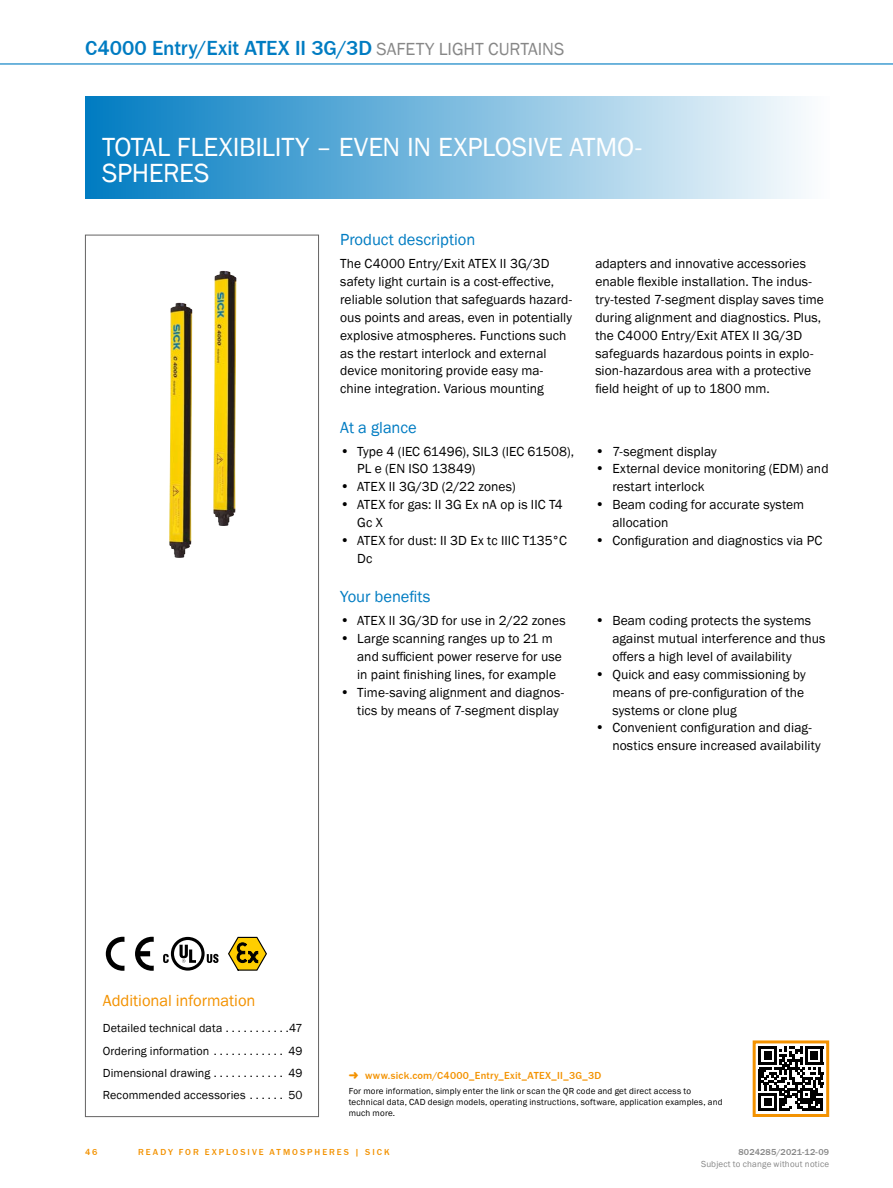
<style>
.page{position:relative;width:893px;height:1188px;background:#fff}
.page>*{position:absolute;margin:0;border:0;box-sizing:border-box;transform-origin:0 0}
.t1{font:27px/25.5px "SICK Franklin";letter-spacing:-.01em;color:#fff}
.t2{font:500 21px "SICK Franklin";letter-spacing:.005em;color:#007cc2}
.t3{font:18px "SICK Franklin";letter-spacing:.005em;color:#878787}
.t4{font:16.5px "SICK Franklin";color:#007cc2}
.t5{font:16.5px "SICK Franklin";letter-spacing:-.005em;color:#f39200}
.t6{font:13.5px/17.9px "SICK Franklin";letter-spacing:.005em;color:#000}
.t7{font:12px "SICK Franklin";letter-spacing:.01em;color:#000}
.t8{font:500 10.5px "SICK Franklin";letter-spacing:.025em;color:#f39200}
.t9{font:9px/10.8px "SICK Franklin";letter-spacing:.02em;color:#000}
.t10{font:500 9px "SICK Franklin";letter-spacing:.225em;color:#f39200}
.t11{font:9px "SICK Franklin";letter-spacing:.02em;color:#878787}
.t12{font:500 9px "SICK Franklin";letter-spacing:.02em;color:#878787}
.s1{font-weight:500;font-size:21px;color:#007cc2}
.s2{font-size:14.25px}
</style>
<div class="page">
<hr style="left:0;top:63px;width:893px;height:2px;background:#007cc2">
<div style="left:85px;top:97px;width:744px;height:102px;background:linear-gradient(to right,#007bc1,#fcfdfe)"></div>
<img style="left:169px;top:303px;width:23px;height:255px">
<img style="left:213px;top:271px;width:23px;height:255px">
<svg style="left:106px;top:937px;width:18px;height:34px"></svg>
<svg style="left:135px;top:937px;width:19px;height:34px"></svg>
<svg style="left:207px;top:954px;width:11px;height:9px"></svg>
<svg style="left:171px;top:937px;width:34px;height:34px"></svg>
<div style="left:174px;top:940px;width:27px;height:27px;background:#fff;border-radius:50%"></div>
<svg style="left:163px;top:954px;width:6px;height:9px"></svg>
<svg style="left:180px;top:945px;width:16px;height:18px"></svg>
<svg style="left:228px;top:937px;width:39px;height:34px"></svg>
<div style="left:85px;top:235px;width:234px;height:882px;border:1px solid #646363"></div>
<svg style="left:758px;top:1046px;width:65px;height:65px"></svg>
<hr style="left:805px;top:1046px;width:18px;height:3px;background:#000">
<div style="left:753px;top:1040px;width:76px;height:77px;border:3px solid #f39200"></div>
<h2 class="t2" style="left:85px;top:35px;width:172px">C4000 ENTRY/EXIT ATEX</h2>
<h3 class="t3" style="left:295px;top:38px;width:204px"><span class="s1">II 3G/3D</span> Safety lig ht curtain</h3>
<h3 class="t3" style="left:554px;top:38px;width:12px">s</h3>
<h1 class="t1" style="left:102px;top:135px;width:541px">TOTAL FLEXIBILITY – EVEN IN EXPLOSIVE ATMO-<br>SPHERES</h1>
<p class="t4" style="left:340px;top:229px;width:137px">Product description</p>
<p class="t6" style="left:340px;top:255px;width:233px">The C4000 Entry/Exit ATEX II 3G/3D safety light curtain is a cost-effective, reliable solution that safeguards hazard&shy;ous points and areas, even in potentially explosive atmospheres. Functions such as the restart interlock and external device monitoring provide easy ma&shy;chine integration. Various mounting</p>
<p class="t6" style="left:595px;top:255px;width:230px">adapters and innovative accessories enable flexible installation. The indus&shy;try-tested 7-segment display saves time during alignment and diagnostics. Plus, the C4000 Entry/Exit ATEX II 3G/3D safeguards hazardous points in explo&shy;sion-hazardous area with a protective field height of up to 1800 mm.</p>
<p class="t4" style="left:340px;top:417px;width:78px">At a glance</p>
<p class="t6" style="left:357px;top:442px;width:218px;text-indent:-17px"><span class="s2">•</span> Type 4 (IEC 61496), SIL3 (IEC 61508),<br>PL e (EN ISO 13849)</p>
<p class="t6" style="left:340px;top:478px;width:177px"><span class="s2">•</span> ATEX II 3G/3D (2/22 zones)</p>
<p class="t6" style="left:357px;top:496px;width:207px;text-indent:-17px"><span class="s2">•</span> ATEX for gas: II 3G Ex nA op is IIC T4<br>Gc X</p>
<p class="t6" style="left:357px;top:532px;width:211px;text-indent:-17px"><span class="s2">•</span> ATEX for dust: II 3D Ex tc IIIC T135°C<br>Dc</p>
<p class="t6" style="left:595px;top:442px;width:123px"><span class="s2">•</span> 7-segment display</p>
<p class="t6" style="left:612px;top:460px;width:218px;text-indent:-17px"><span class="s2">•</span> External device monitoring (EDM) and restart interlock</p>
<p class="t6" style="left:612px;top:496px;width:193px;text-indent:-17px"><span class="s2">•</span> Beam coding for accurate system allocation</p>
<p class="t6" style="left:595px;top:532px;width:228px"><span class="s2">•</span> Configuration and diagnostics via PC</p>
<p class="t4" style="left:340px;top:586px;width:92px">Your benefits</p>
<p class="t6" style="left:340px;top:612px;width:227px"><span class="s2">•</span> ATEX II 3G/3D for use in 2/22 zones</p>
<p class="t6" style="left:357px;top:630px;width:206px;text-indent:-17px"><span class="s2">•</span> Large scanning ranges up to 21 m and sufficient power reserve for use in paint finishing lines, for example</p>
<p class="t6" style="left:357px;top:683px;width:209px;text-indent:-17px"><span class="s2">•</span> Time-saving alignment and diagnos&shy;tics by means of 7-segment display</p>
<p class="t6" style="left:612px;top:612px;width:215px;text-indent:-17px"><span class="s2">•</span> Beam coding protects the systems against mutual interference and thus offers a high level of availability</p>
<p class="t6" style="left:612px;top:666px;width:195px;text-align:justify;text-indent:-17px"><span class="s2">•</span> Quick and easy commissioning by means of pre-configuration of the systems or clone plug</p>
<p class="t6" style="left:612px;top:719px;width:210px;text-indent:-17px"><span class="s2">•</span> Convenient configuration and diag&shy;nostics ensure increased availability</p>
<p class="t5" style="left:103px;top:990px;width:154px">Additional information</p>
<p class="t7" style="left:103px;top:1021px;width:121px">Detailed technical data</p>
<p class="t7" style="left:289px;top:1021px;width:15px">47</p>
<p class="t7" style="left:103px;top:1043px;width:108px">Ordering information</p>
<p class="t7" style="left:289px;top:1043px;width:16px">49</p>
<p class="t7" style="left:103px;top:1065px;width:109px">Dimensional drawing</p>
<p class="t7" style="left:289px;top:1065px;width:16px">49</p>
<p class="t7" style="left:103px;top:1087px;width:144px">Recommended accessories</p>
<p class="t7" style="left:288px;top:1087px;width:16px">50</p>
<p class="t8" style="left:365px;top:1069px;width:170px">WWW.SICK.COM/C4000_ENTRY_EXIT_ATEX</p>
<p class="t8" style="left:552px;top:1069px;width:50px">_II_3G_3D</p>
<p class="t9" style="left:349px;top:1086px;width:375px">For more information, simply enter the link or scan the QR code and get direct access to technical data, CAD design models, operating instructions, software, application examples, and much more.</p>
<p class="t10" style="left:85px;top:1146px;width:14px">46</p>
<p class="t10" style="left:138px;top:1146px;width:253px">READY FOR EXPLOS IVE ATMOS PHER ES | SI CK</p>
<p class="t12" style="left:738px;top:1146px;width:92px">8024285/2021-12-09</p>
<p class="t11" style="left:701px;top:1159px;width:130px">Subject to change without notice</p>
</div>
